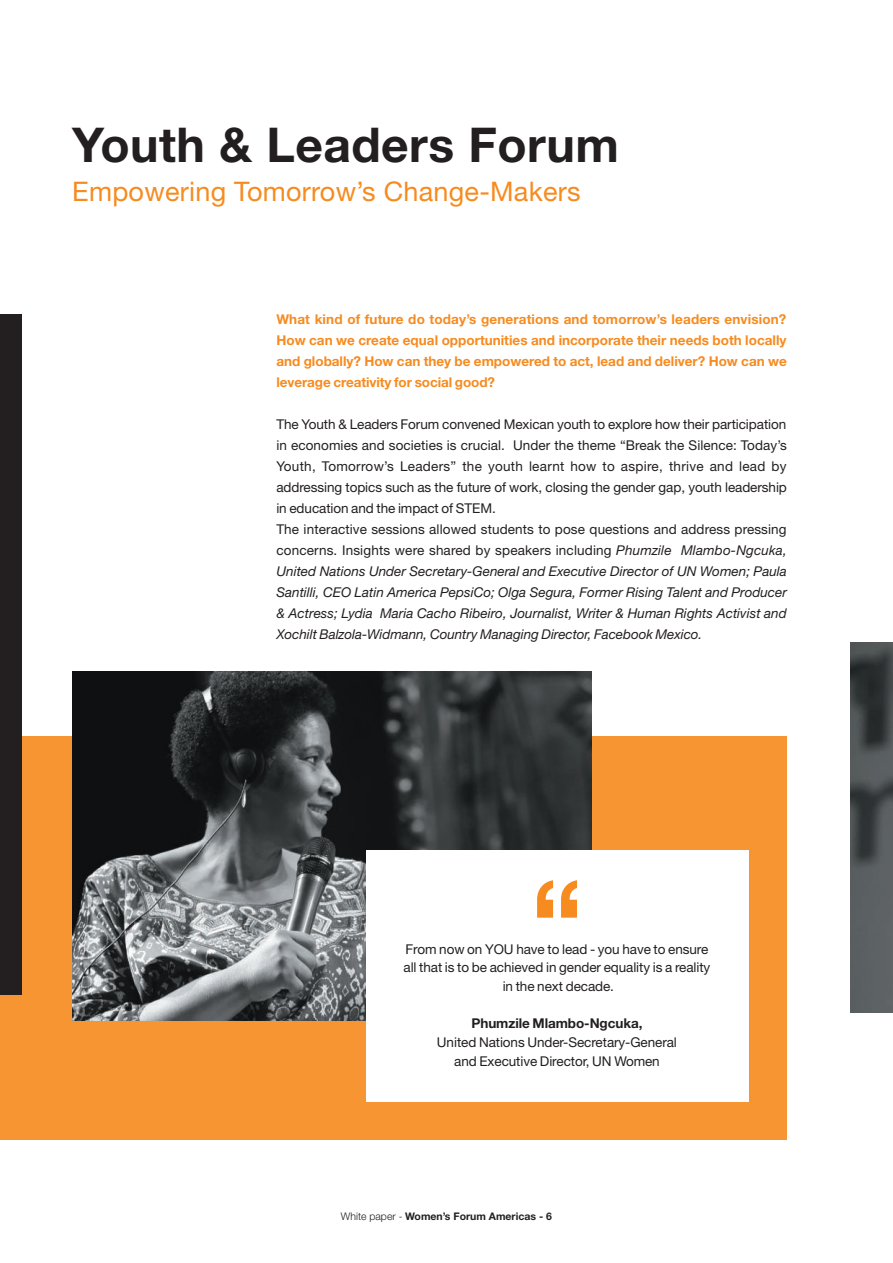
<style>
.page{position:relative;width:893px;height:1263px;background:#fff}
.page>*{position:absolute;margin:0;border:0;box-sizing:border-box;transform-origin:0 0}
.t1{font:700 48px "Helvetica Neue LT Std";letter-spacing:.01em;color:#231f20}
.t2{font:27px "Helvetica Neue LT Std";letter-spacing:.01em;color:#f68b1f}
.t3{font:13.5px/21px "Helvetica Neue LT Std";letter-spacing:-.005em;color:#231f20;text-align:center}
.t4{font:700 13.5px/21px "Helvetica Neue LT Std";letter-spacing:-.005em;color:#f68b1f;text-align:justify}
.t5{font:700 13.5px "Helvetica Neue LT Std";letter-spacing:-.005em;color:#231f20}
.t6{font:700 10.5px "Helvetica Neue LT Std";color:#231f20}
.s1{font-style:italic}
.s2{font-weight:300}
</style>
<div class="page">
<div style="left:0;top:736px;width:787px;height:404px;background:#f79532"></div>
<img style="left:72px;top:672px;width:519px;height:348px">
<div style="left:366px;top:850px;width:382px;height:252px;background:#fff"></div>
<svg style="left:537px;top:880px;width:40px;height:38px"></svg>
<img style="left:850px;top:642px;width:43px;height:370px">
<div style="left:0;top:315px;width:21px;height:680px;background:#231f20"></div>
<h1 class="t1" style="left:72px;top:115px;width:548px">Youth &amp; Leaders Forum</h1>
<h2 class="t2" style="left:72px;top:175px;width:510px">Empowering Tomorrow’s Change-Makers</h2>
<p class="t4" style="left:276px;top:309px;width:512px">What kind of future do today’s generations and tomorrow’s leaders envision?<br>How can we create equal opportunities and incorporate their needs both locally and globally? How can they be empowered to act, lead and deliver? How can we leverage creativity for social good?</p>
<p class="t3" style="left:276px;top:414px;width:512px;text-align:left">The Youth &amp; Leaders Forum convened Mexican youth to explore how their participation in economies and societies is crucial. Under the theme “Break the Silence: Today’s Youth, Tomorrow’s Leaders” the youth learnt how to aspire, thrive and lead by addressing topics such as the future of work, closing the gender gap, youth leadership in education and the impact of STEM.<br>The interactive sessions allowed students to pose questions and address pressing concerns. Insights were shared by speakers including <span class="s1">Phumzile Mlambo-Ngcuka, United Nations Under Secretary-General and Executive Director of UN Women; Paula Santilli, CEO Latin America PepsiCo; Olga Segura, Former Rising Talent and Producer &amp; Actress; Lydia Maria Cacho Ribeiro, Journalist, Writer &amp; Human Rights Activist and Xochilt Balzola-Widmann, Country Managing Director, Facebook Mexico.</span></p>
<p class="t3" style="left:404px;top:939px;width:308px;line-height:18.8px">From now on YOU have to lead - you have to ensure all that is to be achieved in gender equality is a reality in the next decade.</p>
<p class="t5" style="left:471px;top:1015px;width:172px">Phumzile Mlambo-Ngcuka,</p>
<p class="t3" style="left:437px;top:1032px;width:241px;line-height:18.8px">United Nations Under-Secretary-General and Executive Director, UN Women</p>
<p class="t6" style="left:341px;top:1210px;width:213px"><span class="s2">White paper -</span> Women’s Forum Americas - 6</p>
</div>
